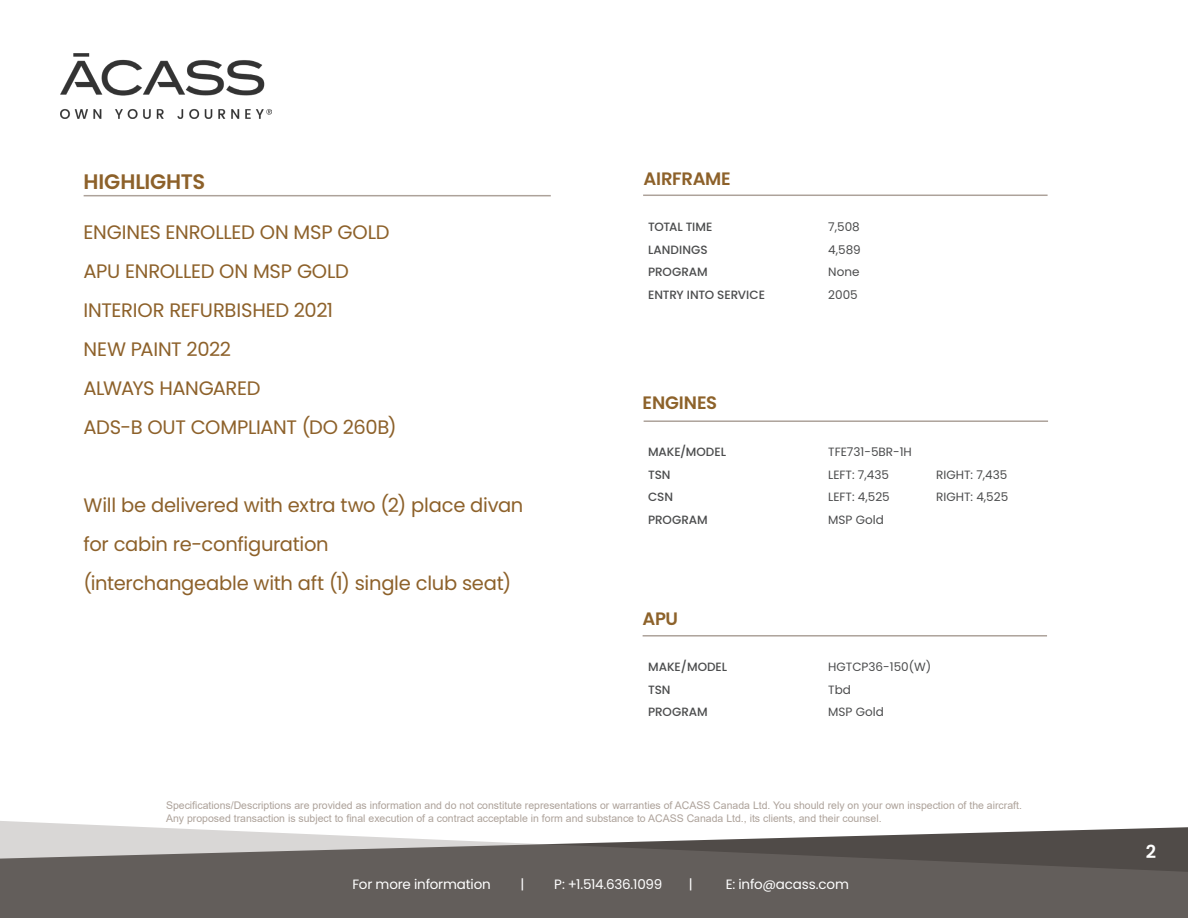
<style>
.page{position:relative;width:1188px;height:918px;background:#fff}
.page>*{position:absolute;margin:0;border:0;box-sizing:border-box;transform-origin:0 0}
.t1{font:600 21px "Poppins";letter-spacing:-.005em;color:#8d612a}
.t2{font:19.5px "Poppins";letter-spacing:-.015em;color:#8d612a}
.t3{font:600 18px "Poppins";letter-spacing:-.005em;color:#8d622a}
.t4{font:600 18px "Poppins";letter-spacing:-.015em;color:#8d612a}
.t5{font:600 18px "Poppins";color:#fff}
.t6{font:13.5px "Poppins";letter-spacing:-.01em;color:#fff}
.t7{font:12px "Poppins";color:#4b4c4d}
.t8{font:500 12px "Poppins";letter-spacing:-.005em;color:#4b4c4d}
.t9{font:10.5px/12.6px "Arial";color:#ada29a}
</style>
<div class="page">
<hr style="left:643px;top:195px;width:405px;height:1px;background:#ada29a">
<hr style="left:644px;top:420px;width:404px;height:2px;background:#ada29a">
<hr style="left:643px;top:635px;width:404px;height:2px;background:#ada29a">
<hr style="left:84px;top:195px;width:467px;height:1px;background:#ada29a">
<svg style="left:0;top:821px;width:1188px;height:97px;background:#807c7a"></svg>
<img style="left:61px;top:53px;width:210px;height:65px">
<p class="t1" style="left:84px;top:169px;width:123px">HIGHLIGHTS</p>
<p class="t2" style="left:84px;top:221px;width:307px">ENGINES ENROLLED ON MSP GOLD</p>
<p class="t2" style="left:84px;top:260px;width:267px">APU ENROLLED ON MSP GOLD</p>
<p class="t2" style="left:84px;top:299px;width:251px">INTERIOR REFURBISHED 2021</p>
<p class="t2" style="left:84px;top:338px;width:149px">NEW PAINT 2022</p>
<p class="t2" style="left:84px;top:377px;width:178px">ALWAYS HANGARED</p>
<p class="t2" style="left:84px;top:416px;width:315px">ADS-B OUT COMPLIANT (DO 260B)</p>
<p class="t2" style="left:84px;top:494px;width:441px">Will be delivered with extra two (2) place divan</p>
<p class="t2" style="left:84px;top:533px;width:247px">for cabin re-configuration</p>
<p class="t2" style="left:84px;top:572px;width:429px">(interchangeable with aft (1) single club seat)</p>
<p class="t4" style="left:644px;top:168px;width:89px">AIRFRAME</p>
<p class="t8" style="left:648px;top:220px;width:66px">TOTAL TIME</p>
<p class="t8" style="left:648px;top:243px;width:61px">LANDINGS</p>
<p class="t8" style="left:648px;top:265px;width:61px">PROGRAM</p>
<p class="t8" style="left:648px;top:288px;width:118px">ENTRY INTO SERVICE</p>
<p class="t3" style="left:643px;top:392px;width:76px">ENGINES</p>
<p class="t8" style="left:648px;top:445px;width:80px">MAKE/MODEL</p>
<p class="t8" style="left:648px;top:467px;width:24px">TSN</p>
<p class="t8" style="left:648px;top:490px;width:27px">CSN</p>
<p class="t8" style="left:648px;top:512px;width:61px">PROGRAM</p>
<p class="t3" style="left:643px;top:608px;width:37px">APU</p>
<p class="t8" style="left:648px;top:660px;width:81px">MAKE/MODEL</p>
<p class="t8" style="left:648px;top:683px;width:24px">TSN</p>
<p class="t8" style="left:648px;top:705px;width:61px">PROGRAM</p>
<p class="t7" style="left:828px;top:220px;width:33px">7,508</p>
<p class="t7" style="left:828px;top:243px;width:34px">4,589</p>
<p class="t7" style="left:828px;top:265px;width:33px">None</p>
<p class="t7" style="left:828px;top:288px;width:31px">2005</p>
<p class="t7" style="left:828px;top:445px;width:85px">TFE731-5BR-1H</p>
<p class="t7" style="left:828px;top:467px;width:62px">LEFT: 7,435</p>
<p class="t7" style="left:936px;top:467px;width:73px">RIGHT: 7,435</p>
<p class="t7" style="left:828px;top:490px;width:63px">LEFT: 4,525</p>
<p class="t7" style="left:936px;top:490px;width:74px">RIGHT: 4,525</p>
<p class="t7" style="left:828px;top:512px;width:57px">MSP Gold</p>
<p class="t7" style="left:828px;top:660px;width:105px">HGTCP36-150(W)</p>
<p class="t7" style="left:828px;top:683px;width:24px">Tbd</p>
<p class="t7" style="left:828px;top:705px;width:57px">MSP Gold</p>
<p class="t9" style="left:166px;top:799px;width:857px">Specifications/Descriptions are provided as information and do not constitute representations or warranties of ACASS Canada Ltd. You should rely on your own inspection of the aircraft.<br>Any proposed transaction is subject to final execution of a contract acceptable in form and substance to ACASS Canada Ltd., its clients, and their counsel.</p>
<p class="t6" style="left:353px;top:876px;width:140px">For more information</p>
<p class="t6" style="left:521px;top:876px;width:5px">|</p>
<p class="t6" style="left:554px;top:876px;width:110px">P: +1.514.636.1099</p>
<p class="t6" style="left:689px;top:876px;width:5px">|</p>
<p class="t6" style="left:726px;top:876px;width:125px">E: info@acass.com</p>
<h3 class="t5" style="left:1146px;top:841px;width:12px">2</h3>
</div>
